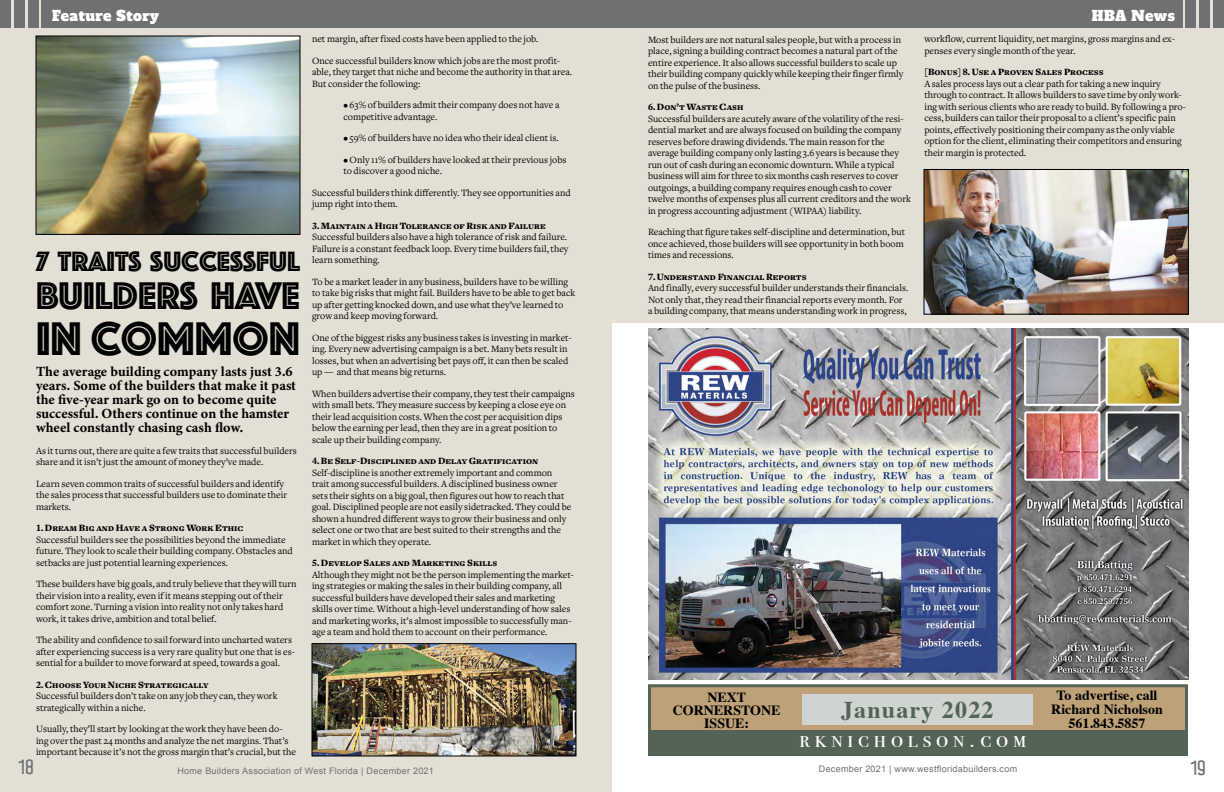
<style>
.page{position:relative;width:1224px;height:792px;background:#fff}
.page>*{position:absolute;margin:0;border:0;box-sizing:border-box;transform-origin:0 0}
.t1{font:49px "Phosphate Inline";color:#000}
.t2{font:40px "Phosphate Inline";color:#000}
.t3{font:29px "Phosphate Inline";color:#000}
.t4{font:24px "Bodoni Svty Two SCITCTT";letter-spacing:.2em;color:#fff}
.t5{font:700 24px "Times";letter-spacing:.05em;color:#536456}
.t6{font:600 20px "Aldo";color:#6f7072}
.t7{font:14px/14px "Minion Variable Concept";color:#000}
.t8{font:700 14px/14px "Times";color:#000;text-align:center}
.t9{font:14px "Alfa Slab One";letter-spacing:.03em;color:#fff}
.t10{font:10px/11.5px "Freight Text";color:#000}
.t11{font:10px "Freight Text Black SC";color:#000}
.t12{font:9px "Arial";letter-spacing:.03em;color:#6f7072}
</style>
<div class="page">
<div style="left:612px;top:0;width:612px;height:323px;background:#e3dfd4"></div>
<div style="left:0;top:0;width:612px;height:792px;background:#e3dfd4"></div>
<div style="left:1213px;top:0;width:11px;height:28px;background:#6f7072"></div>
<div style="left:612px;top:0;width:570px;height:28px;background:#6f7072"></div>
<div style="left:42px;top:0;width:570px;height:28px;background:#6f7072"></div>
<div style="left:0;top:0;width:11px;height:28px;background:#6f7072"></div>
<div style="left:14px;top:0;width:11px;height:28px;background:#6f7072"></div>
<div style="left:28px;top:0;width:11px;height:28px;background:#6f7072"></div>
<div style="left:1199px;top:0;width:11px;height:28px;background:#6f7072"></div>
<div style="left:1185px;top:0;width:11px;height:28px;background:#6f7072"></div>
<img style="left:38px;top:38px;width:260px;height:195px">
<div style="left:36px;top:36px;width:264px;height:199px;border:1px solid #000"></div>
<img style="left:926px;top:171px;width:261px;height:142px">
<div style="left:924px;top:169px;width:265px;height:146px;border:1px solid #000"></div>
<div style="left:648px;top:684px;width:540px;height:72px;background:#bea177;border:3px solid #536456"></div>
<div style="left:648px;top:730px;width:538px;height:26px;background:#536456"></div>
<div style="left:802px;top:695px;width:231px;height:30px;background:#cfd4d0"></div>
<img style="left:648px;top:329px;width:540px;height:351px">
<img style="left:314px;top:645px;width:260px;height:109px">
<div style="left:312px;top:643px;width:264px;height:113px;border:1px solid #000"></div>
<h3 class="t9" style="left:52px;top:3px;width:108px">Feature Story</h3>
<h3 class="t9" style="left:1092px;top:3px;width:85px">HBA News</h3>
<p class="t10" style="left:312px;top:29px;width:250px;line-height:21.5px">net margin, after fixed costs have been applied to the job.<br>Once successful builders know which jobs are the most profit-</p>
<p class="t10" style="left:312px;top:67px;width:262px">able, they target that niche and become the authority in that area.<br>But consider the following:</p>
<p class="t10" style="left:344px;top:100px;width:217px">• 63% of builders admit their company does not have a competitive advantage.</p>
<p class="t10" style="left:344px;top:133px;width:217px">• 59% of builders have no idea who their ideal client is.</p>
<p class="t10" style="left:344px;top:154px;width:225px">• Only 11% of builders have looked at their previous jobs to discover a good niche.</p>
<p class="t10" style="left:312px;top:187px;width:260px">Successful builders think differently. They see opportunities and jump right into them.</p>
<p class="t11" style="left:312px;top:220px;width:235px">3. Maintain a High Tolerance of Risk and Failure</p>
<p class="t10" style="left:312px;top:232px;width:258px">Successful builders also have a high tolerance of risk and failure.<br>Failure is a constant feedback loop. Every time builders fail, they learn something.</p>
<p class="t10" style="left:312px;top:276px;width:265px">To be a market leader in any business, builders have to be willing to take big risks that might fail. Builders have to be able to get back up after getting knocked down, and use what they’ve learned to grow and keep moving forward.</p>
<p class="t10" style="left:312px;top:332px;width:261px">One of the biggest risks any business takes is investing in market&shy;ing. Every new advertising campaign is a bet. Many bets result in losses, but when an advertising bet pays off, it can then be scaled up — and that means big returns.</p>
<p class="t10" style="left:312px;top:388px;width:264px">When builders advertise their company, they test their campaigns with small bets. They measure success by keeping a close eye on their lead acquisition costs. When the cost per acquisition dips below the earning per lead, then they are in a great position to scale up their building company.</p>
<p class="t11" style="left:312px;top:456px;width:228px">4. Be Self-Disciplined and Delay Gratification</p>
<p class="t10" style="left:312px;top:467px;width:261px">Self-discipline is another extremely important and common trait among successful builders. A disciplined business owner sets their sights on a big goal, then figures out how to reach that goal. Disciplined people are not easily sidetracked. They could be shown a hundred different ways to grow their business and only select one or two that are best suited to their strengths and the market in which they operate.</p>
<p class="t11" style="left:312px;top:558px;width:187px">5. Develop Sales and Marketing Skills</p>
<p class="t10" style="left:312px;top:569px;width:263px">Although they might not be the person implementing the market&shy;ing strategies or making the sales in their building company, all successful builders have developed their sales and marketing skills over time. Without a high-level understanding of how sales and marketing works, it’s almost impossible to successfully man&shy;age a team and hold them to account on their performance.</p>
<p class="t10" style="left:924px;top:34px;width:252px">workflow, current liquidity, net margins, gross margins and ex&shy;penses every single month of the year.</p>
<p class="t11" style="left:924px;top:67px;width:181px">[Bonus] 8. Use a Proven Sales Process</p>
<p class="t10" style="left:924px;top:78px;width:263px">A sales process lays out a clear path for taking a new inquiry through to contract. It allows builders to save time by only work&shy;ing with serious clients who are ready to build. By following a pro&shy;cess, builders can tailor their proposal to a client’s specific pain points, effectively positioning their company as the only viable option for the client, eliminating their competitors and ensuring their margin is protected.</p>
<p class="t10" style="left:648px;top:34px;width:257px">Most builders are not natural sales people, but with a process in place, signing a building contract becomes a natural part of the entire experience. It also allows successful builders to scale up their building company quickly while keeping their finger firmly on the pulse of the business.</p>
<p class="t11" style="left:648px;top:102px;width:97px">6. Don’t Waste Cash</p>
<p class="t10" style="left:648px;top:113px;width:265px">Successful builders are acutely aware of the volatility of the resi&shy;dential market and are always focused on building the company reserves before drawing dividends. The main reason for the average building company only lasting 3.6 years is because they run out of cash during an economic downturn. While a typical business will aim for three to six months cash reserves to cover outgoings, a building company requires enough cash to cover twelve months of expenses plus all current creditors and the work in progress accounting adjustment (WIPAA) liability.</p>
<p class="t10" style="left:648px;top:227px;width:259px">Reaching that figure takes self-discipline and determination, but once achieved, those builders will see opportunity in both boom times and recessions.</p>
<p class="t11" style="left:648px;top:271px;width:160px">7. Understand Financial Reports</p>
<p class="t10" style="left:648px;top:283px;width:262px">And finally, every successful builder understands their financials.<br>Not only that, they read their financial reports every month. For a building company, that means understanding work in progress,</p>
<h3 class="t3" style="left:36px;top:240px;width:265px">7 TRAITS SUCCESSFUL</h3>
<h2 class="t2" style="left:36px;top:267px;width:265px">BUILDERS HAVE</h2>
<h1 class="t1" style="left:36px;top:303px;width:266px">IN COMMON</h1>
<h3 class="t7" style="left:36px;top:365px;width:262px">The average building company lasts just 3.6 years. Some of the builders that make it past the five-year mark go on to become quite successful. Others continue on the hamster wheel constantly chasing cash flow.</h3>
<p class="t10" style="left:36px;top:445px;width:262px">As it turns out, there are quite a few traits that successful builders share and it isn’t just the amount of money they’ve made.</p>
<p class="t10" style="left:36px;top:478px;width:253px">Learn seven common traits of successful builders and identify the sales process that successful builders use to dominate their markets.</p>
<p class="t11" style="left:36px;top:522px;width:209px">1. Dream Big and Have a Strong Work Ethic</p>
<p class="t10" style="left:36px;top:534px;width:258px">Successful builders see the possibilities beyond the immediate future. They look to scale their building company. Obstacles and setbacks are just potential learning experiences.</p>
<p class="t10" style="left:36px;top:578px;width:262px">These builders have big goals, and truly believe that they will turn their vision into a reality, even if it means stepping out of their comfort zone. Turning a vision into reality not only takes hard work, it takes drive, ambition and total belief.</p>
<p class="t10" style="left:36px;top:634px;width:261px">The ability and confidence to sail forward into uncharted waters after experiencing success is a very rare quality but one that is es&shy;sential for a builder to move forward at speed, towards a goal.</p>
<p class="t11" style="left:36px;top:679px;width:174px">2. Choose Your Niche Strategically</p>
<p class="t10" style="left:36px;top:690px;width:243px">Successful builders don’t take on any job they can, they work strategically within a niche.</p>
<p class="t10" style="left:36px;top:723px;width:261px">Usually, they’ll start by looking at the work they have been do&shy;ing over the past 24 months and analyze the net margins. That’s important because it’s not the gross margin that’s crucial, but the</p>
<h3 class="t8" style="left:1051px;top:687px;width:113px">To advertise, call<br>Richard Nicholson<br>561.843.5857</h3>
<h3 class="t8" style="left:673px;top:689px;width:109px;line-height:13px">NEXT<br>CORNERSTONE<br>ISSUE:</h3>
<h3 class="t5" style="left:841px;top:687px;width:154px">January 2022</h3>
<h3 class="t4" style="left:800px;top:725px;width:228px">rknicholson.com</h3>
<h3 class="t6" style="left:19px;top:756px;width:17px">18</h3>
<p class="t12" style="left:819px;top:763px;width:200px">December 2021 | www.westfloridabuilders.com</p>
<h3 class="t6" style="left:1191px;top:757px;width:17px">19</h3>
<p class="t12" style="left:178px;top:765px;width:258px">Home Builders Association of West Florida | December 2021</p>
</div>
